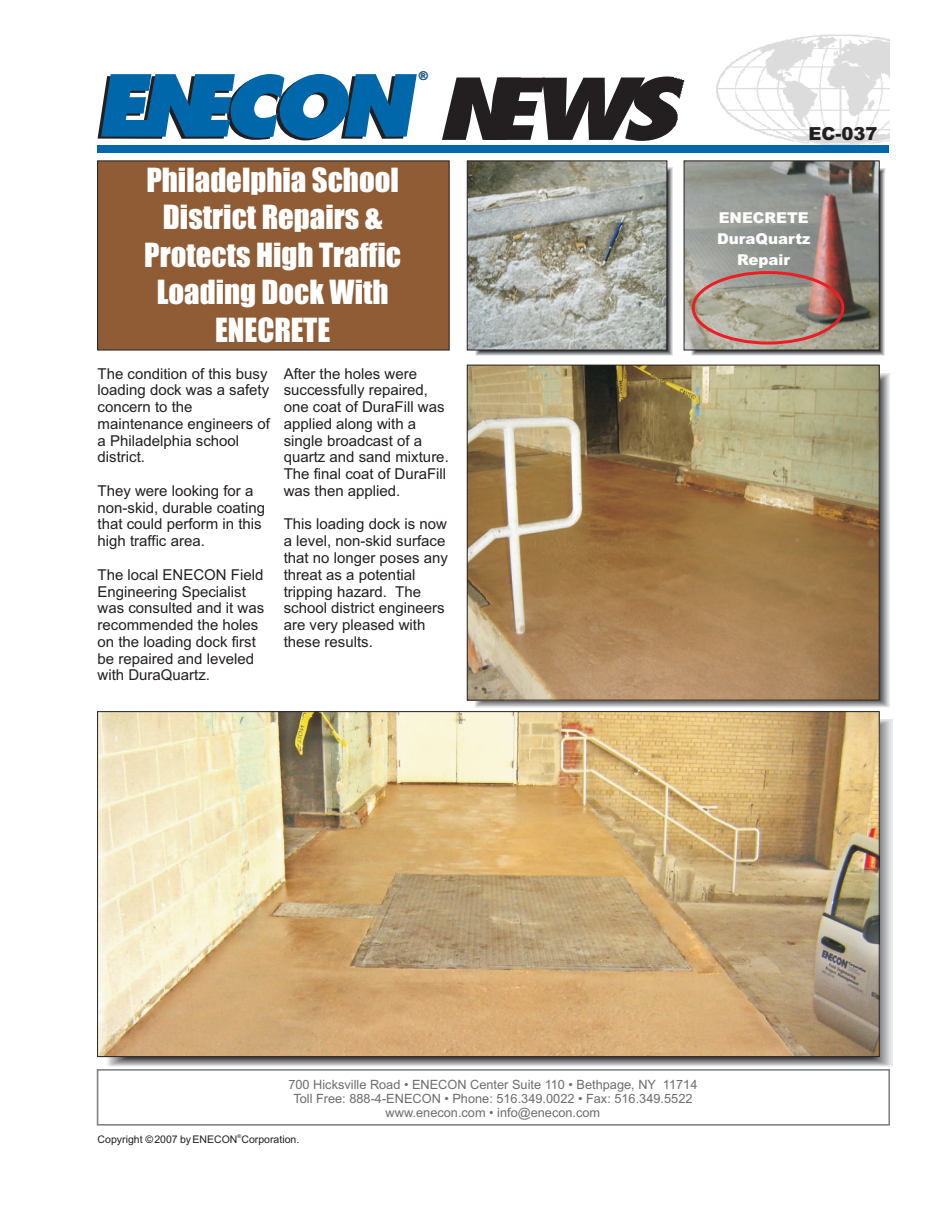
<style>
.page{position:relative;width:945px;height:1215px;background:#fff}
.page>*{position:absolute;margin:0;border:0;box-sizing:border-box;transform-origin:0 0}
.t1{font:italic 800 82.5px "Fujiyama";color:#231f20;scale:1.46 1}
.t2{font:30.75px/37.5px "Impact";color:#fff;text-align:center}
.t3{font:900 18px "Arial";color:#231f20}
.t4{font:15px/16.8px "Arial";color:#231f20}
.t5{font:900 15px/21.1px "Arial";color:#fff;text-align:center}
.t6{font:12.75px/14.2px "Arial";color:#6c6d70;text-align:center}
.t7{font:12px "Arial";color:#0067aa}
.t8{font:10.5px "Arial";color:#231f20}
.t9{font:5.25px "Arial";color:#231f20}
</style>
<div class="page">
<img style="left:106px;top:720px;width:786px;height:347px">
<img style="left:475px;top:374px;width:414px;height:334px">
<img style="left:692px;top:172px;width:193px;height:183px">
<img style="left:476px;top:168px;width:196px;height:187px">
<div style="left:97px;top:1069px;width:793px;height:57px;border:2px solid #808285"></div>
<img style="left:674px;top:34px;width:215px;height:138px">
<div style="left:98px;top:145px;width:791px;height:8px;background:#0067aa"></div>
<svg style="left:98px;top:74px;width:319px;height:66px"></svg>
<img style="left:686px;top:163px;width:191px;height:185px">
<img style="left:469px;top:163px;width:196px;height:185px">
<div style="left:97px;top:161px;width:353px;height:189px;background:#8f5c35"></div>
<div style="left:692px;top:271px;width:152px;height:74px;border:3px solid #ee1d23;border-radius:50%"></div>
<img style="left:469px;top:367px;width:408px;height:331px">
<img style="left:99px;top:713px;width:778px;height:342px">
<div style="left:467px;top:161px;width:200px;height:189px;border:1px solid #231f20"></div>
<div style="left:467px;top:365px;width:412px;height:335px;border:1px solid #231f20"></div>
<p class="t7" style="left:419px;top:72px;width:10px">®</p>
<h1 class="t1" style="left:435px;top:73px;width:168px">NEWS</h1>
<h2 class="t2" style="left:144px;top:163px;width:258px">Philadelphia School<br>District Repairs &amp;<br>Protects High Traffic<br>Loading Dock With<br>ENECRETE</h2>
<p class="t4" style="left:284px;top:366px;width:167px">After the holes were successfully repaired, one coat of DuraFill was applied along with a single broadcast of a quartz and sand mixture.<br>The final coat of DuraFill was then applied.</p>
<p class="t4" style="left:284px;top:517px;width:166px">This loading dock is now a level, non-skid surface that no longer poses any threat as a potential tripping hazard. The school district engineers are very pleased with these results.</p>
<p class="t4" style="left:98px;top:366px;width:174px">The condition of this busy loading dock was a safety concern to the maintenance engineers of a Philadelphia school district.</p>
<p class="t4" style="left:98px;top:484px;width:169px">They were looking for a non-skid, durable coating that could perform in this high traffic area.</p>
<p class="t4" style="left:98px;top:567px;width:168px">The local ENECON Field<br>Engineering Specialist was consulted and it was recommended the holes on the loading dock first be repaired and leveled with DuraQuartz.</p>
<p class="t3" style="left:808px;top:127px;width:71px">EC-037</p>
<p class="t5" style="left:717px;top:209px;width:95px">ENECRETE<br>DuraQuartz<br>Repair</p>
<p class="t6" style="left:288px;top:1078px;width:411px">700 Hicksville Road • ENECON Center Suite 110 Bethpage, NY 11714<br>Toll Free: 888-4-ENECON • Phone: 516.349.0022 • Fax: 516.349.5522 www.enecon.com • info@enecon.com</p>
<p class="t6" style="left:569px;top:1078px;width:6px">•</p>
<p class="t9" style="left:237px;top:1134px;width:5px">®</p>
<p class="t8" style="left:98px;top:1136px;width:203px">Copyright ©2007 by ENECON Corporation.</p>
</div>
